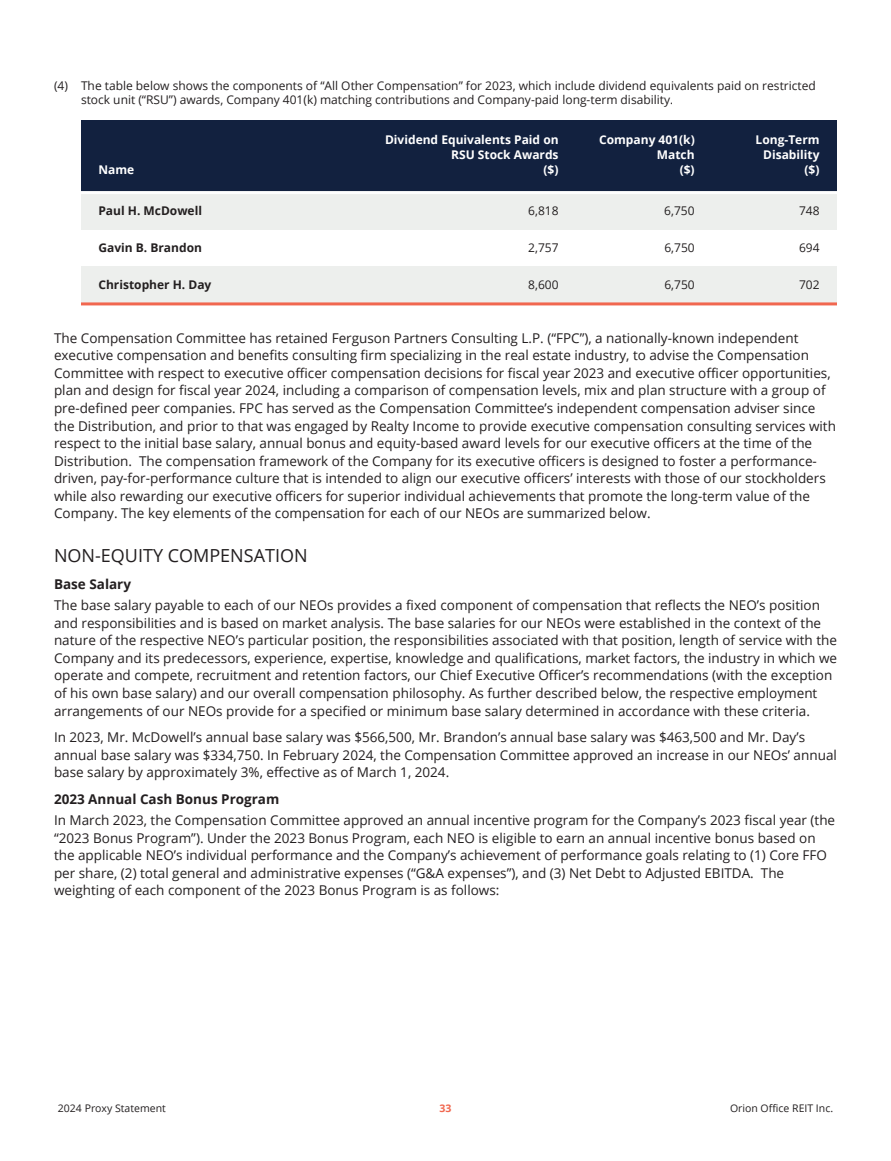
<style>
.page{position:relative;width:891px;height:1161px;background:#fff}
.page>*{position:absolute;margin:0;border:0;box-sizing:border-box;transform-origin:0 0}
.t1{font:18px "Open Sans";color:#231f20}
.t2{font:13.5px/17.5px "Open Sans";color:#231f20}
.t3{font:12px/13.8px "Open Sans";color:#231f20}
.t4{font:700 12px/15px "Open Sans";color:#fff;text-align:right}
.t5{font:700 12px "Open Sans";color:#231f20}
.t6{font:10.5px "Open Sans";color:#231f20}
.t7{font:700 10.5px "Open Sans";color:#f1674f}
.s1{font-weight:700}
</style>
<div class="page">
<div style="left:81px;top:121px;width:283px;height:58px;background:#12213f"></div>
<div style="left:364px;top:121px;width:473px;height:58px;background:#12213f"></div>
<div style="left:81px;top:179px;width:481px;height:14px;background:#12213f"></div>
<div style="left:562px;top:179px;width:137px;height:14px;background:#12213f"></div>
<div style="left:699px;top:179px;width:138px;height:14px;background:#12213f"></div>
<div style="left:364px;top:193px;width:198px;height:37px;background:#edefed"></div>
<div style="left:562px;top:193px;width:137px;height:37px;background:#edefed"></div>
<div style="left:81px;top:193px;width:283px;height:37px;background:#edefed"></div>
<div style="left:699px;top:193px;width:138px;height:37px;background:#edefed"></div>
<div style="left:81px;top:267px;width:13px;height:37px;background:#edefed"></div>
<div style="left:94px;top:267px;width:270px;height:37px;background:#edefed"></div>
<div style="left:364px;top:267px;width:473px;height:37px;background:#edefed"></div>
<hr style="left:81px;top:191px;width:756px;height:3px;background:#fff">
<hr style="left:81px;top:302px;width:756px;height:3px;background:#f1674f">
<p class="t3" style="left:81px;top:79px;width:736px;text-indent:-27px">(4) The table below shows the components of “All Other Compensation” for 2023, which include dividend equivalents paid on restricted stock unit (“RSU”) awards, Company 401(k) matching contributions and Company-paid long-term disability.</p>
<p class="t4" style="left:98px;top:162px;width:37px">Name</p>
<p class="t4" style="left:385px;top:132px;width:175px">Dividend Equivalents Paid on<br>RSU Stock Awards<br>($)</p>
<p class="t4" style="left:599px;top:132px;width:97px">Company 401(k)<br>Match<br>($)</p>
<p class="t4" style="left:756px;top:132px;width:65px">Long-Term<br>Disability ($)</p>
<p class="t5" style="left:98px;top:202px;width:105px">Paul H. McDowell</p>
<p class="t3" style="left:528px;top:204px;width:32px">6,818</p>
<p class="t3" style="left:664px;top:204px;width:32px">6,750</p>
<p class="t3" style="left:799px;top:204px;width:22px">748</p>
<p class="t5" style="left:98px;top:239px;width:105px">Gavin B. Brandon</p>
<p class="t3" style="left:528px;top:241px;width:32px">2,757</p>
<p class="t3" style="left:664px;top:241px;width:32px">6,750</p>
<p class="t3" style="left:799px;top:241px;width:22px">694</p>
<p class="t5" style="left:98px;top:277px;width:115px">Christopher H. Day</p>
<p class="t3" style="left:528px;top:278px;width:32px">8,600</p>
<p class="t3" style="left:664px;top:278px;width:32px">6,750</p>
<p class="t3" style="left:799px;top:278px;width:22px">702</p>
<p class="t2" style="left:54px;top:329px;width:783px">The Compensation Committee has retained Ferguson Partners Consulting L.P. (“FPC”), a nationally-known independent executive compensation and benefits consulting firm specializing in the real estate industry, to advise the Compensation Committee with respect to executive officer compensation decisions for fiscal year 2023 and executive officer opportunities, plan and design for fiscal year 2024, including a comparison of compensation levels, mix and plan structure with a group of pre-defined peer companies. FPC has served as the Compensation Committee’s independent compensation adviser since the Distribution, and prior to that was engaged by Realty Income to provide executive compensation consulting services with respect to the initial base salary, annual bonus and equity-based award levels for our executive officers at the time of the Distribution. The compensation framework of the Company for its executive officers is designed to foster a performance&shy;driven, pay-for-performance culture that is intended to align our executive officers’ interests with those of our stockholders while also rewarding our executive officers for superior individual achievements that promote the long-term value of the Company. The key elements of the compensation for each of our NEOs are summarized below.</p>
<p class="t1" style="left:54px;top:543px;width:255px">NON-EQUITY COMPENSATION</p>
<p class="t2" style="left:54px;top:573px;width:767px;line-height:21.3px"><span class="s1">Base Salary<br></span>The base salary payable to each of our NEOs provides a fixed component of compensation that reflects the NEO’s position</p>
<p class="t2" style="left:54px;top:614px;width:785px">and responsibilities and is based on market analysis. The base salaries for our NEOs were established in the context of the nature of the respective NEO’s particular position, the responsibilities associated with that position, length of service with the Company and its predecessors, experience, expertise, knowledge and qualifications, market factors, the industry in which we operate and compete, recruitment and retention factors, our Chief Executive Officer’s recommendations (with the exception of his own base salary) and our overall compensation philosophy. As further described below, the respective employment arrangements of our NEOs provide for a specified or minimum base salary determined in accordance with these criteria.</p>
<p class="t2" style="left:54px;top:728px;width:784px">In 2023, Mr. McDowell’s annual base salary was $566,500, Mr. Brandon’s annual base salary was $463,500 and Mr. Day’s annual base salary was $334,750. In February 2024, the Compensation Committee approved an increase in our NEOs’ annual base salary by approximately 3%, effective as of March 1, 2024.</p>
<p class="t2" style="left:54px;top:788px;width:783px;line-height:21.3px"><span class="s1">2023 Annual Cash Bonus Program<br></span>In March 2023, the Compensation Committee approved an annual incentive program for the Company’s 2023 fiscal year (the</p>
<p class="t2" style="left:54px;top:829px;width:775px">“2023 Bonus Program”). Under the 2023 Bonus Program, each NEO is eligible to earn an annual incentive bonus based on the applicable NEO’s individual performance and the Company’s achievement of performance goals relating to (1) Core FFO per share, (2) total general and administrative expenses (“G&amp;A expenses”), and (3) Net Debt to Adjusted EBITDA. The weighting of each component of the 2023 Bonus Program is as follows:</p>
<p class="t6" style="left:58px;top:1101px;width:109px">2024 Proxy Statement</p>
<p class="t7" style="left:440px;top:1100px;width:13px">33</p>
<p class="t6" style="left:730px;top:1101px;width:105px">Orion Office REIT Inc.</p>
</div>
